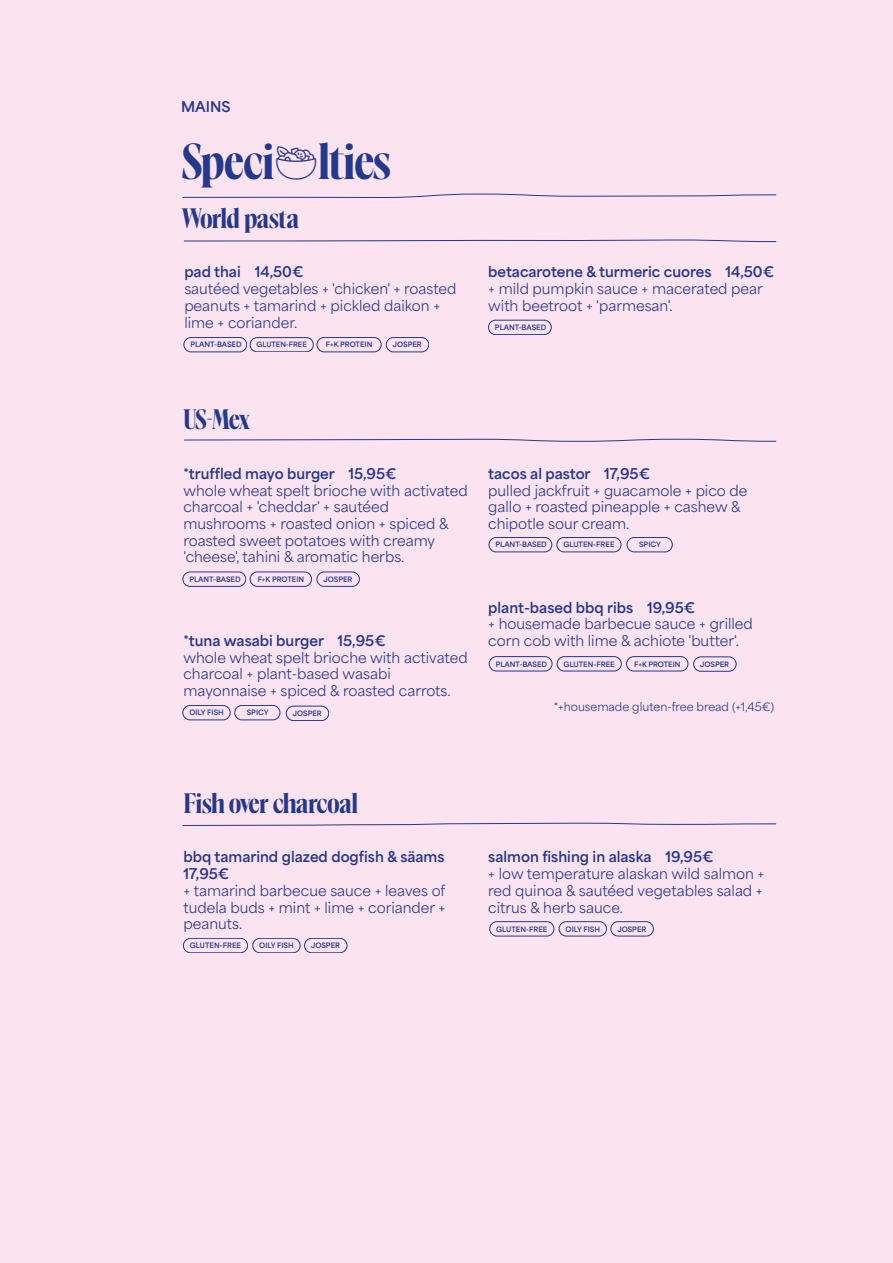
<style>
.page{position:relative;width:893px;height:1263px;background:#fbe3f0}
.page>*{position:absolute;margin:0;border:0;box-sizing:border-box;transform-origin:0 0}
.t1{font:50.1px "Paradis";letter-spacing:-.01em;color:#24388d}
.t2{font:27.9px "Paradis";letter-spacing:-.015em;color:#24388d}
.t3{font:13.95px/16.6px "Area";color:#24388d}
.t4{font:800 13.95px/16.6px "Area";color:#24388d}
.t5{font:11.1px "Area";color:#24388d}
.t6{font:800 6.9px "Area";color:#24388d}
.s1{font-family:"Paradis Icons BETA"}
</style>
<div class="page">
<svg style="left:182px;top:193px;width:595px;height:5px"></svg>
<div style="left:183px;top:572px;width:63px;height:15px;border:1px solid #24388d;border-radius:7px"></div>
<div style="left:250px;top:572px;width:62px;height:15px;border:1px solid #24388d;border-radius:7px"></div>
<div style="left:183px;top:705px;width:47px;height:15px;border:1px solid #24388d;border-radius:7px"></div>
<div style="left:235px;top:705px;width:45px;height:15px;border:1px solid #24388d;border-radius:7px"></div>
<div style="left:489px;top:656px;width:63px;height:15px;border:1px solid #24388d;border-radius:7px"></div>
<div style="left:626px;top:656px;width:62px;height:15px;border:1px solid #24388d;border-radius:7px"></div>
<div style="left:557px;top:656px;width:64px;height:15px;border:1px solid #24388d;border-radius:7px"></div>
<div style="left:489px;top:537px;width:63px;height:15px;border:1px solid #24388d;border-radius:7px"></div>
<div style="left:557px;top:537px;width:64px;height:15px;border:1px solid #24388d;border-radius:7px"></div>
<svg style="left:184px;top:438px;width:593px;height:4px"></svg>
<div style="left:317px;top:572px;width:43px;height:15px;border:1px solid #24388d;border-radius:7px"></div>
<div style="left:693px;top:657px;width:43px;height:14px;border:1px solid #24388d;border-radius:7px"></div>
<div style="left:627px;top:537px;width:45px;height:15px;border:1px solid #24388d;border-radius:7px"></div>
<div style="left:286px;top:706px;width:43px;height:15px;border:1px solid #24388d;border-radius:7px"></div>
<svg style="left:182px;top:822px;width:595px;height:4px"></svg>
<div style="left:611px;top:921px;width:43px;height:15px;border:1px solid #24388d;border-radius:7px"></div>
<div style="left:559px;top:921px;width:48px;height:15px;border:1px solid #24388d;border-radius:7px"></div>
<div style="left:489px;top:921px;width:65px;height:15px;border:1px solid #24388d;border-radius:7px"></div>
<div style="left:304px;top:938px;width:43px;height:15px;border:1px solid #24388d;border-radius:7px"></div>
<div style="left:253px;top:938px;width:47px;height:15px;border:1px solid #24388d;border-radius:7px"></div>
<div style="left:183px;top:938px;width:65px;height:15px;border:1px solid #24388d;border-radius:7px"></div>
<div style="left:488px;top:320px;width:63px;height:15px;border:1px solid #24388d;border-radius:7px"></div>
<svg style="left:183px;top:239px;width:594px;height:3px"></svg>
<div style="left:184px;top:337px;width:63px;height:15px;border:1px solid #24388d;border-radius:7px"></div>
<div style="left:317px;top:337px;width:64px;height:15px;border:1px solid #24388d;border-radius:7px"></div>
<div style="left:250px;top:337px;width:64px;height:15px;border:1px solid #24388d;border-radius:7px"></div>
<div style="left:386px;top:337px;width:43px;height:15px;border:1px solid #24388d;border-radius:7px"></div>
<p class="t4" style="left:181px;top:99px;width:51px">MAINS</p>
<h1 class="t1" style="left:182px;top:136px;width:209px">Speci<span class="s1">=</span>lties</h1>
<h2 class="t2" style="left:182px;top:204px;width:119px">World pasta</h2>
<p class="t4" style="left:184px;top:264px;width:121px">pad thai 14,50€</p>
<p class="t3" style="left:184px;top:280px;width:274px">sautéed vegetables + 'chicken' + roasted peanuts + tamarind + pickled daikon + lime + coriander.</p>
<p class="t6" style="left:190px;top:340px;width:53px">PLANT-BASED</p>
<p class="t6" style="left:256px;top:340px;width:52px">GLUTEN-FREE</p>
<p class="t6" style="left:326px;top:340px;width:48px">F+K PROTEIN</p>
<p class="t6" style="left:393px;top:340px;width:31px">JOSPER</p>
<p class="t4" style="left:488px;top:264px;width:287px">betacarotene &amp; turmeric cuores 14,50€</p>
<p class="t3" style="left:488px;top:280px;width:276px">+ mild pumpkin sauce + macerated pear with beetroot + 'parmesan'.</p>
<p class="t6" style="left:495px;top:323px;width:53px">PLANT-BASED</p>
<h2 class="t2" style="left:183px;top:405px;width:68px">US-Mex</h2>
<p class="t4" style="left:183px;top:465px;width:215px">*truffled mayo burger 15,95€</p>
<p class="t3" style="left:183px;top:482px;width:286px">whole wheat spelt brioche with activated charcoal + 'cheddar' + sautéed mushrooms + roasted onion + spiced &amp; roasted sweet potatoes with creamy 'cheese', tahini &amp; aromatic herbs.</p>
<p class="t6" style="left:189px;top:574px;width:53px">PLANT-BASED</p>
<p class="t6" style="left:258px;top:574px;width:48px">F+K PROTEIN</p>
<p class="t6" style="left:323px;top:574px;width:31px">JOSPER</p>
<p class="t4" style="left:183px;top:632px;width:204px">*tuna wasabi burger 15,95€</p>
<p class="t3" style="left:183px;top:649px;width:286px">whole wheat spelt brioche with activated charcoal + plant-based wasabi mayonnaise + spiced &amp; roasted carrots.</p>
<p class="t6" style="left:189px;top:708px;width:36px">OILY FISH</p>
<p class="t6" style="left:247px;top:708px;width:23px">SPICY</p>
<p class="t6" style="left:293px;top:709px;width:31px">JOSPER</p>
<p class="t4" style="left:488px;top:465px;width:163px">tacos al pastor 17,95€</p>
<p class="t3" style="left:488px;top:482px;width:261px">pulled jackfruit + guacamole + pico de gallo + roasted pineapple + cashew &amp; chipotle sour cream.</p>
<p class="t6" style="left:495px;top:540px;width:53px">PLANT-BASED</p>
<p class="t6" style="left:563px;top:540px;width:53px">GLUTEN-FREE</p>
<p class="t6" style="left:639px;top:540px;width:23px">SPICY</p>
<p class="t4" style="left:488px;top:599px;width:208px">plant-based bbq ribs 19,95€</p>
<p class="t3" style="left:488px;top:615px;width:266px">+ housemade barbecue sauce + grilled corn cob with lime &amp; achiote 'butter'.</p>
<p class="t6" style="left:496px;top:659px;width:53px">PLANT-BASED</p>
<p class="t6" style="left:564px;top:659px;width:53px">GLUTEN-FREE</p>
<p class="t6" style="left:634px;top:659px;width:48px">F+K PROTEIN</p>
<p class="t6" style="left:700px;top:659px;width:31px">JOSPER</p>
<p class="t5" style="left:554px;top:700px;width:222px">*+housemade gluten-free bread (+1,45€)</p>
<h2 class="t2" style="left:183px;top:789px;width:176px">Fish over charcoal</h2>
<p class="t4" style="left:183px;top:849px;width:263px">bbq tamarind glazed dogfish &amp; säams<br>17,95€</p>
<p class="t3" style="left:183px;top:882px;width:263px;text-align:justify">+ tamarind barbecue sauce + leaves of tudela buds + mint + lime + coriander + peanuts.</p>
<p class="t6" style="left:190px;top:941px;width:53px">GLUTEN-FREE</p>
<p class="t6" style="left:259px;top:941px;width:36px">OILY FISH</p>
<p class="t6" style="left:311px;top:941px;width:31px">JOSPER</p>
<p class="t4" style="left:488px;top:849px;width:227px">salmon fishing in alaska 19,95€</p>
<p class="t3" style="left:488px;top:865px;width:278px;text-align:justify">+ low temperature alaskan wild salmon + red quinoa &amp; sautéed vegetables salad + citrus &amp; herb sauce.</p>
<p class="t6" style="left:496px;top:924px;width:53px">GLUTEN-FREE</p>
<p class="t6" style="left:566px;top:924px;width:36px">OILY FISH</p>
<p class="t6" style="left:617px;top:924px;width:31px">JOSPER</p>
</div>
